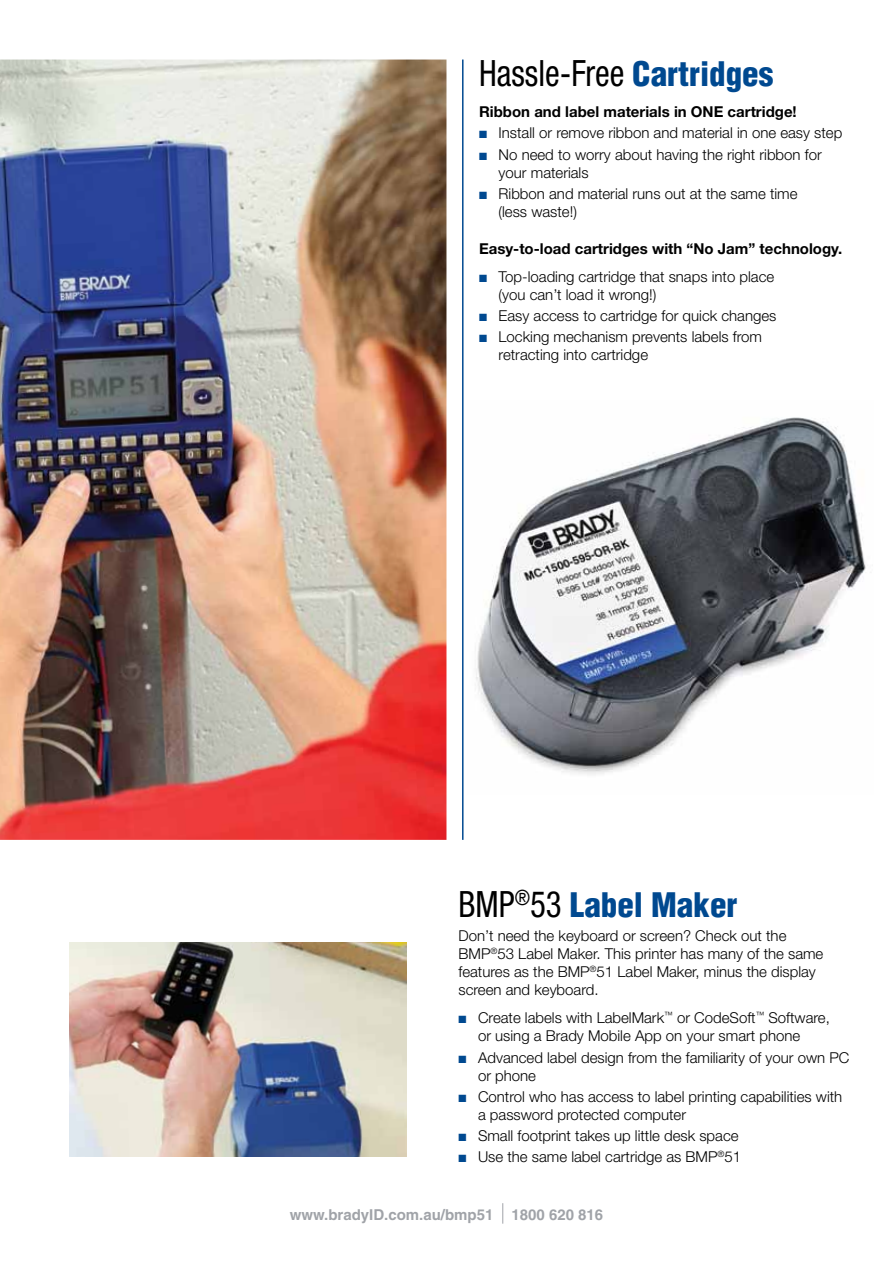
<style>
.page{position:relative;width:893px;height:1263px;background:#fff}
.page>*{position:absolute;margin:0;border:0;box-sizing:border-box;transform-origin:0 0}
.t1{font:condensed 36.3px "Helvetica Neue LT Std";color:#000;scale:.91 1}
.t2{font:900 condensed 33px "Helvetica";color:#004990}
.t3{font:300 15px/18px "Helvetica Neue LT Std";color:#000}
.t4{font:700 15px "Helvetica Neue LT Std";color:#000}
.t5{font:700 15px "Helvetica";color:#a0a3a8}
.s1{font-family:"Helvetica";font-weight:900;font-size:33px;color:#004990}
.s2{color:#004990}
.s3{font-family:"Helvetica Neue LT Std";font-weight:400;font-size:36.3px;color:#000}
</style>
<div class="page">
<svg style="left:502px;top:1203px;width:1px;height:21px"></svg>
<img style="left:0;top:60px;width:446px;height:780px">
<img style="left:476px;top:417px;width:390px;height:358px">
<img style="left:70px;top:942px;width:336px;height:214px">
<hr style="left:462px;top:60px;width:2px;height:780px;background:#004990">
<p class="t1" style="left:479px;top:52px;width:325px">Hassle-Free <span class="s1">Cartridges</span></p>
<p class="t4" style="left:479px;top:102px;width:319px">Ribbon and label materials in ONE cartridge!</p>
<p class="t3" style="left:479px;top:124px;width:365px"><span class="s2">■</span> Install or remove ribbon and material in one easy step</p>
<p class="t3" style="left:499px;top:145px;width:325px;text-indent:-19px"><span class="s2">■</span> No need to worry about having the right ribbon for your materials</p>
<p class="t3" style="left:499px;top:184px;width:300px;text-indent:-19px"><span class="s2">■</span> Ribbon and material runs out at the same time (less waste!)</p>
<p class="t4" style="left:479px;top:239px;width:365px">Easy-to-load cartridges with “No Jam” technology.</p>
<p class="t3" style="left:499px;top:267px;width:277px;text-indent:-19px"><span class="s2">■</span> Top-loading cartridge that snaps into place (you can’t load it wrong!)</p>
<p class="t3" style="left:479px;top:306px;width:299px"><span class="s2">■</span> Easy access to cartridge for quick changes</p>
<p class="t3" style="left:499px;top:328px;width:265px;text-indent:-19px"><span class="s2">■</span> Locking mechanism prevents labels from retracting into cartridge</p>
<p class="t2" style="left:458px;top:884px;width:280px"><span class="s3">BMP</span><sup>®</sup><span class="s3">53</span> Label Maker</p>
<p class="t3" style="left:458px;top:927px;width:366px">Don’t need the keyboard or screen? Check out the BMP<sup>®</sup>53 Label Maker. This printer has many of the same features as the BMP<sup>®</sup>51 Label Maker, minus the display screen and keyboard.</p>
<p class="t3" style="left:478px;top:1009px;width:353px;text-indent:-19px"><span class="s2">■</span> Create labels with LabelMark<sup>™</sup> or CodeSoft<sup>™</sup> Software, or using a Brady Mobile App on your smart phone</p>
<p class="t3" style="left:478px;top:1048px;width:373px;text-indent:-19px"><span class="s2">■</span> Advanced label design from the familiarity of your own PC or phone</p>
<p class="t3" style="left:478px;top:1087px;width:366px;text-indent:-19px"><span class="s2">■</span> Control who has access to label printing capabilities with a password protected computer</p>
<p class="t3" style="left:458px;top:1126px;width:282px"><span class="s2">■</span> Small footprint takes up little desk space</p>
<p class="t3" style="left:458px;top:1148px;width:284px"><span class="s2">■</span> Use the same label cartridge as BMP<sup>®</sup>51</p>
<p class="t5" style="left:290px;top:1205px;width:315px">www.bradyID.com.au/bmp51 1800 620 816</p>
</div>
